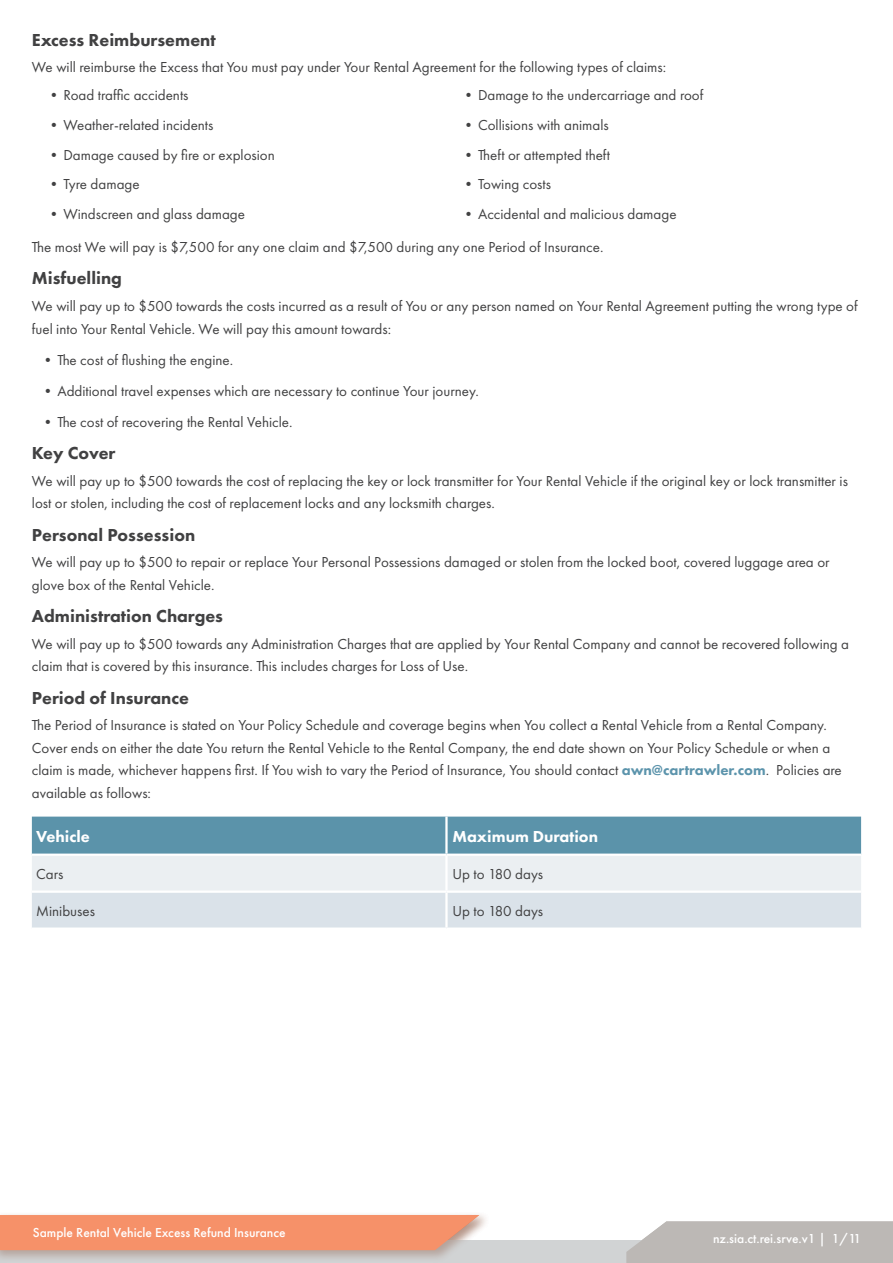
<style>
.page{position:relative;width:893px;height:1263px;background:#fff}
.page>*{position:absolute;margin:0;border:0;box-sizing:border-box;transform-origin:0 0}
.t1{font:800 18px "Futura PT";color:#414142}
.Table_-_H1{font:800 16.5px "Futura PT";color:#fff}
.Body_Text{font:15px/22.5px "Futura PT";color:#414142}
.t2{font:500 13.5px "Futura PT";color:#fff}
.s1{font-weight:800;color:#5c94ac}
</style>
<div class="page">
<div style="left:0;top:1241px;width:893px;height:22px;background:#d1d3d4"></div>
<svg style="left:626px;top:1221px;width:267px;height:42px;background:#bfbbb9"></svg>
<div style="left:0;top:1211px;width:490px;height:52px;background:#814a32;opacity:.35"></div>
<div style="left:0;top:1215px;width:479px;height:35px;background:#f69169"></div>
<svg style="left:32px;top:817px;width:829px;height:110px;background:#b3cad6"></svg>
<hr style="left:445px;top:817px;width:3px;height:36px;background:#fff">
<hr style="left:445px;top:856px;width:3px;height:34px;background:#fff">
<hr style="left:445px;top:893px;width:3px;height:34px;background:#fff">
<hr style="left:32px;top:853px;width:414px;height:3px;background:#fff">
<hr style="left:446px;top:853px;width:415px;height:3px;background:#fff">
<hr style="left:32px;top:890px;width:414px;height:3px;background:#fff">
<hr style="left:446px;top:890px;width:415px;height:3px;background:#fff">
<h3 class="t1" style="left:32px;top:28px;width:185px">Excess Reimbursement</h3>
<p class="Body_Text" style="left:32px;top:56px;width:636px">We will reimburse the Excess that You must pay under Your Rental Agreement for the following types of claims:</p>
<p class="Body_Text" style="left:46px;top:84px;width:144px">•Road traffic accidents</p>
<p class="Body_Text" style="left:461px;top:84px;width:244px">•Damage to the undercarriage and roof</p>
<p class="Body_Text" style="left:46px;top:114px;width:169px">•Weather-related incidents</p>
<p class="Body_Text" style="left:461px;top:114px;width:149px">•Collisions with animals</p>
<p class="Body_Text" style="left:46px;top:143px;width:230px">•Damage caused by fire or explosion</p>
<p class="Body_Text" style="left:461px;top:143px;width:151px">•Theft or attempted theft</p>
<p class="Body_Text" style="left:46px;top:173px;width:95px">•Tyre damage</p>
<p class="Body_Text" style="left:461px;top:173px;width:91px">•Towing costs</p>
<p class="Body_Text" style="left:46px;top:203px;width:200px">•Windscreen and glass damage</p>
<p class="Body_Text" style="left:461px;top:203px;width:217px">•Accidental and malicious damage</p>
<p class="Body_Text" style="left:32px;top:236px;width:573px">The most We will pay is $7,500 for any one claim and $7,500 during any one Period of Insurance.</p>
<h3 class="t1" style="left:32px;top:267px;width:92px">Misfuelling</h3>
<p class="Body_Text" style="left:32px;top:295px;width:827px">We will pay up to $500 towards the costs incurred as a result of You or any person named on Your Rental Agreement putting the wrong type of fuel into Your Rental Vehicle. We will pay this amount towards:</p>
<p class="Body_Text" style="left:40px;top:348px;width:194px">•The cost of flushing the engine.</p>
<p class="Body_Text" style="left:40px;top:379px;width:440px">•Additional travel expenses which are necessary to continue Your journey.</p>
<p class="Body_Text" style="left:40px;top:410px;width:254px">•The cost of recovering the Rental Vehicle.</p>
<h3 class="t1" style="left:32px;top:442px;width:85px">Key Cover</h3>
<p class="Body_Text" style="left:32px;top:469px;width:817px">We will pay up to $500 towards the cost of replacing the key or lock transmitter for Your Rental Vehicle if the original key or lock transmitter is lost or stolen, including the cost of replacement locks and any locksmith charges.</p>
<h3 class="t1" style="left:32px;top:523px;width:165px">Personal Possession</h3>
<p class="Body_Text" style="left:32px;top:551px;width:799px">We will pay up to $500 to repair or replace Your Personal Possessions damaged or stolen from the locked boot, covered luggage area or glove box of the Rental Vehicle.</p>
<h3 class="t1" style="left:32px;top:605px;width:193px">Administration Charges</h3>
<p class="Body_Text" style="left:32px;top:632px;width:819px">We will pay up to $500 towards any Administration Charges that are applied by Your Rental Company and cannot be recovered following a claim that is covered by this insurance. This includes charges for Loss of Use.</p>
<h3 class="t1" style="left:32px;top:686px;width:159px">Period of Insurance</h3>
<p class="Body_Text" style="left:32px;top:714px;width:811px">The Period of Insurance is stated on Your Policy Schedule and coverage begins when You collect a Rental Vehicle from a Rental Company.<br>Cover ends on either the date You return the Rental Vehicle to the Rental Company, the end date shown on Your Policy Schedule or when a claim is made, whichever happens first. If You wish to vary the Period of Insurance, You should contact <span class="s1">awn@cartrawler.com</span>. Policies are available as follows:</p>
<p class="Table_-_H1" style="left:36px;top:826px;width:55px">Vehicle</p>
<p class="Table_-_H1" style="left:452px;top:826px;width:147px">Maximum Duration</p>
<p class="Body_Text" style="left:36px;top:862px;width:29px">Cars</p>
<p class="Body_Text" style="left:452px;top:862px;width:92px">Up to 180 days</p>
<p class="Body_Text" style="left:36px;top:899px;width:60px">Minibuses</p>
<p class="Body_Text" style="left:452px;top:899px;width:92px">Up to 180 days</p>
<p class="t2" style="left:33px;top:1224px;width:254px">Sample Rental Vehicle Excess Refund Insurance</p>
<p class="t2" style="left:707px;top:1230px;width:147px">aus awn.ll.mbi.inc.v1 | 1/</p>
<p class="t2" style="left:713px;top:1230px;width:150px">nz.sia.ct.rei.srve.v1 | 1/11</p>
</div>
